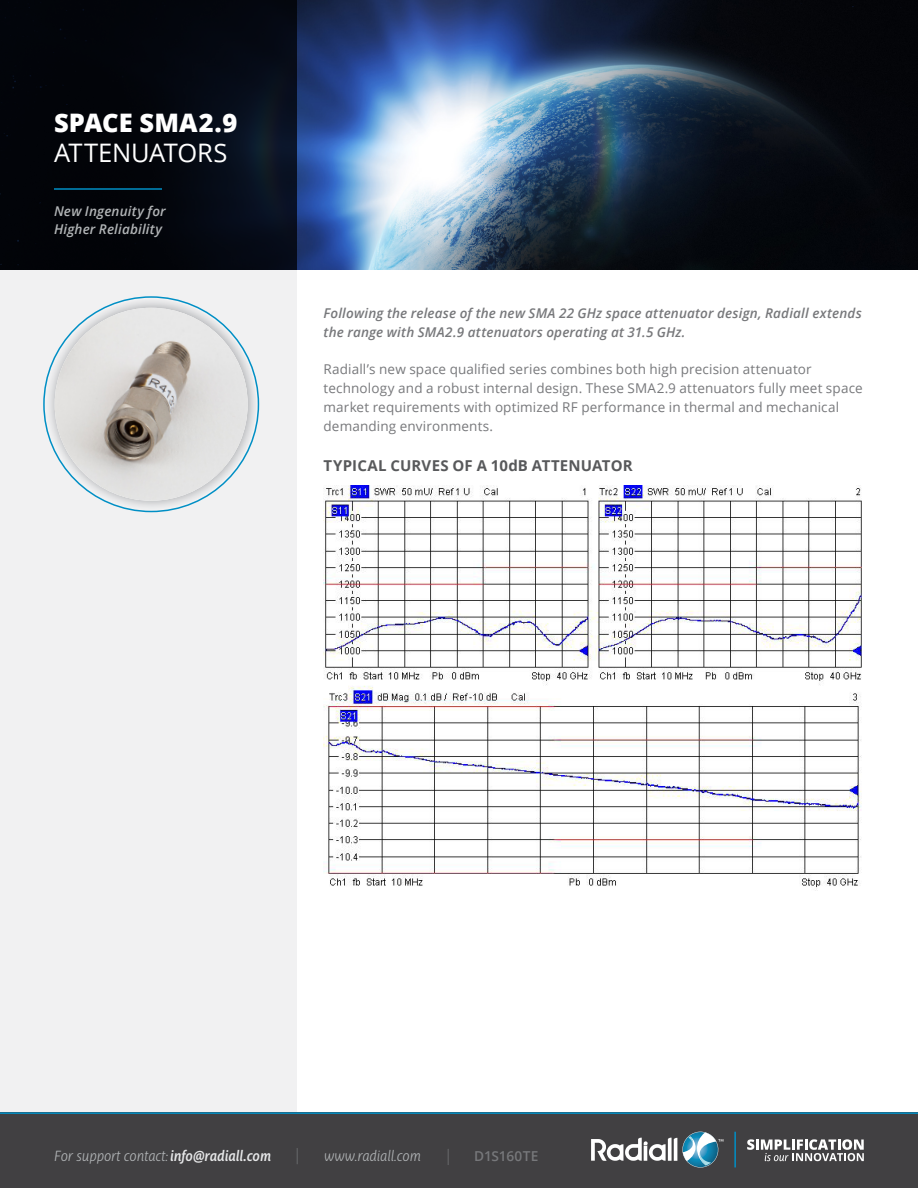
<style>
.page{position:relative;width:918px;height:1188px;background:#fff}
.page>*{position:absolute;margin:0;border:0;box-sizing:border-box;transform-origin:0 0}
.t1{font:800 25.5px "Open Sans";letter-spacing:.01em;color:#fff}
.t2{font:25.5px "Open Sans";letter-spacing:-.01em;color:#fff}
.t3{font:700 15px "Open Sans";letter-spacing:.01em;color:#58595b}
.t4{font:italic 300 14.25px "Ayita Pro";letter-spacing:-.01em;color:#b1b4b6}
.t5{font:600 13.65px "Open Sans";letter-spacing:-.01em;color:#77787b}
.t6{font:13.5px/18.8px "Open Sans";letter-spacing:.01em;color:#77787b}
.t7{font:italic 600 13.5px/18.8px "Open Sans";letter-spacing:.01em;color:#77787b}
.t8{font:italic 600 13.5px/18px "Open Sans";letter-spacing:.01em;color:#b1b4b6}
.s1{font-weight:600;color:#e6e7e8}
</style>
<div class="page">
<div style="left:0;top:270px;width:297px;height:918px;background:#f1f1f2"></div>
<div style="left:0;top:1112px;width:918px;height:76px;background:#414042"></div>
<svg style="left:297px;top:1148px;width:1px;height:16px"></svg>
<svg style="left:448px;top:1149px;width:1px;height:16px"></svg>
<hr style="left:0;top:1112px;width:918px;height:2px;background:#008fc5">
<svg style="left:591px;top:1132px;width:132px;height:36px"></svg>
<hr style="left:734px;top:1132px;width:2px;height:35px;background:#008fc5">
<svg style="left:747px;top:1139px;width:117px;height:22px"></svg>
<img style="left:297px;top:0;width:621px;height:270px">
<div style="left:0;top:0;width:297px;height:270px;background:linear-gradient(to right,#000103,#080e1c)"></div>
<hr style="left:54px;top:188px;width:108px;height:2px;background:#008fc5">
<img style="left:55px;top:308px;width:192px;height:193px">
<img style="left:324px;top:485px;width:538px;height:405px">
<h1 class="t1" style="left:54px;top:103px;width:185px">SPACE SMA2.9</h1>
<h1 class="t2" style="left:54px;top:135px;width:175px">ATTENUATORS</h1>
<p class="t8" style="left:54px;top:201px;width:113px">New Ingenuity for<br>Higher Reliability</p>
<p class="t7" style="left:324px;top:303px;width:540px">Following the release of the new SMA 22 GHz space attenuator design, Radiall extends the range with SMA2.9 attenuators operating at 31.5 GHz.</p>
<p class="t6" style="left:324px;top:360px;width:541px">Radiall’s new space qualified series combines both high precision attenuator technology and a robust internal design. These SMA2.9 attenuators fully meet space market requirements with optimized RF performance in thermal and mechanical demanding environments.</p>
<p class="t3" style="left:324px;top:455px;width:311px">TYPICAL CURVES OF A 10dB ATTENUATOR</p>
<p class="t4" style="left:54px;top:1147px;width:219px">For support contact: <span class="s1">info@radiall.com</span></p>
<p class="t4" style="left:324px;top:1147px;width:99px">www.radiall.com</p>
<p class="t5" style="left:474px;top:1147px;width:66px">D1S160TE</p>
</div>
